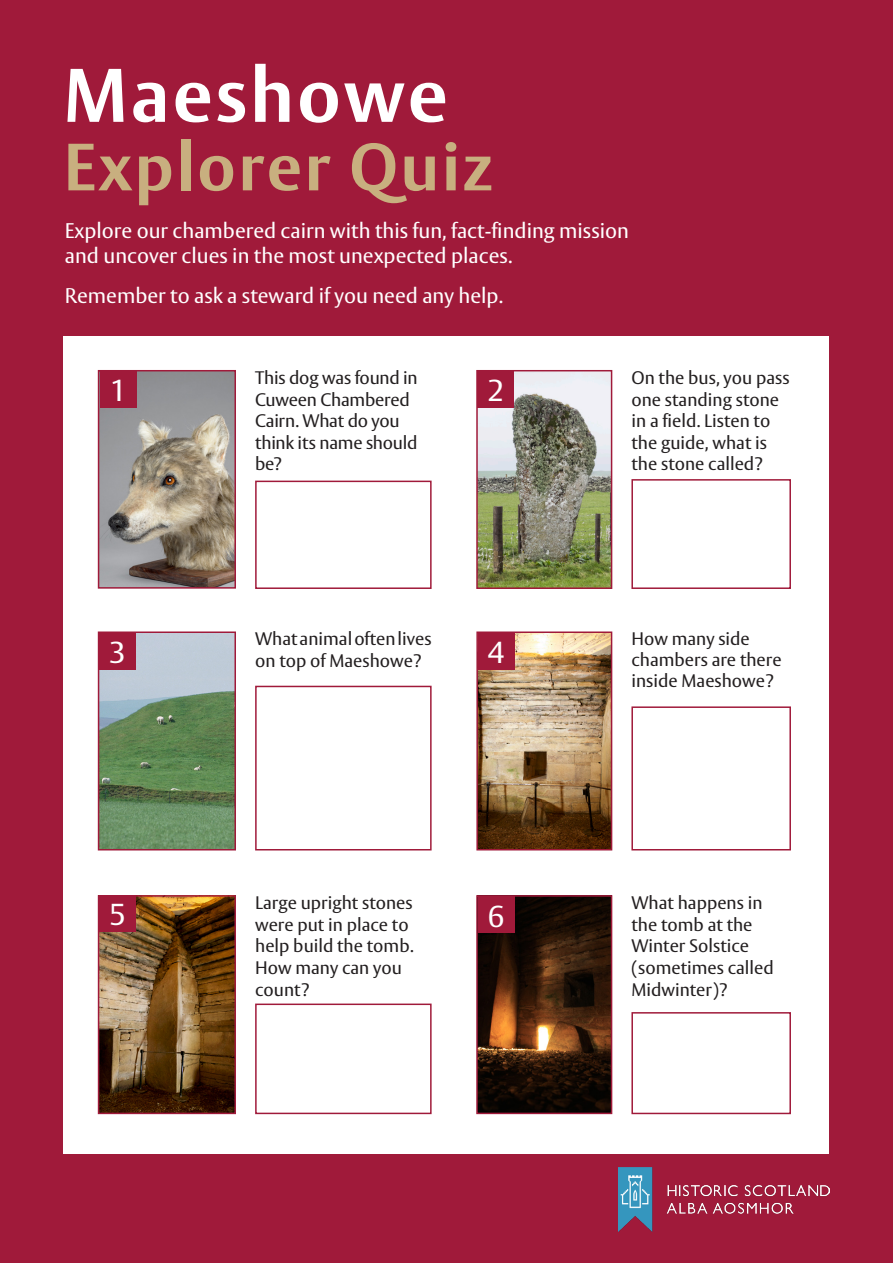
<style>
.page{position:relative;width:893px;height:1263px;background:#a01a3a}
.page>*{position:absolute;margin:0;border:0;box-sizing:border-box;transform-origin:0 0}
.Quiz-MainHeader{font:700 75px "HS Vesta";letter-spacing:.04em;color:#fff}
.Quiz-MainHeader-quiz{font:700 66px "HS Vesta";letter-spacing:.04em;color:#c8af7f}
.t1{font:30px "HS Vesta";color:#fff}
.Quiz-HeadingWhite{font:21px "HS Vesta";color:#fff}
.Quiz-BodyText{font:18px/21.6px "HS Vesta";color:#231f20}
</style>
<div class="page">
<div style="left:64px;top:336px;width:765px;height:818px;background:#fff"></div>
<img style="left:618px;top:1168px;width:211px;height:63px">
<img style="left:101px;top:634px;width:132px;height:213px">
<div style="left:98px;top:631px;width:138px;height:219px;border:2px solid #a01a3a"></div>
<img style="left:479px;top:634px;width:130px;height:213px">
<div style="left:476px;top:631px;width:136px;height:219px;border:2px solid #a01a3a"></div>
<img style="left:479px;top:898px;width:130px;height:213px">
<div style="left:476px;top:895px;width:136px;height:219px;border:2px solid #a01a3a"></div>
<img style="left:479px;top:373px;width:130px;height:213px">
<div style="left:476px;top:370px;width:136px;height:219px;border:2px solid #a01a3a"></div>
<img style="left:101px;top:373px;width:132px;height:213px">
<div style="left:98px;top:370px;width:138px;height:219px;border:2px solid #a01a3a"></div>
<img style="left:101px;top:898px;width:132px;height:213px">
<div style="left:98px;top:895px;width:138px;height:219px;border:2px solid #a01a3a"></div>
<div style="left:100px;top:371px;width:37px;height:37px;background:#a01a3a"></div>
<div style="left:477px;top:371px;width:37px;height:37px;background:#a01a3a"></div>
<div style="left:478px;top:633px;width:37px;height:37px;background:#a01a3a"></div>
<div style="left:99px;top:633px;width:37px;height:37px;background:#a01a3a"></div>
<div style="left:99px;top:895px;width:37px;height:37px;background:#a01a3a"></div>
<div style="left:478px;top:896px;width:37px;height:37px;background:#a01a3a"></div>
<div style="left:255px;top:481px;width:177px;height:108px;border:2px solid #a01a3a"></div>
<div style="left:631px;top:706px;width:160px;height:144px;border:2px solid #a01a3a"></div>
<div style="left:255px;top:1003px;width:177px;height:111px;border:2px solid #a01a3a"></div>
<div style="left:631px;top:1012px;width:160px;height:102px;border:2px solid #a01a3a"></div>
<div style="left:255px;top:686px;width:177px;height:164px;border:2px solid #a01a3a"></div>
<div style="left:631px;top:479px;width:160px;height:110px;border:2px solid #a01a3a"></div>
<p class="Quiz-MainHeader" style="left:64px;top:51px;width:386px">Maeshowe</p>
<p class="Quiz-MainHeader-quiz" style="left:64px;top:128px;width:430px">Explorer Quiz</p>
<p class="Quiz-HeadingWhite" style="left:65px;top:218px;width:566px">Explore our chambered cairn with this fun, fact-finding mission</p>
<p class="Quiz-HeadingWhite" style="left:65px;top:243px;width:449px">and uncover clues in the most unexpected places.</p>
<p class="Quiz-HeadingWhite" style="left:65px;top:283px;width:440px">Remember to ask a steward if you need any help.</p>
<p class="Quiz-BodyText" style="left:255px;top:368px;width:164px">This dog was found in<br>Cuween Chambered<br>Cairn. What do you think its name should be?</p>
<p class="t1" style="left:110px;top:373px;width:18px">1</p>
<p class="t1" style="left:487px;top:373px;width:18px">2</p>
<p class="Quiz-BodyText" style="left:255px;top:629px;width:178px">What animal often lives on top of Maeshowe?</p>
<p class="t1" style="left:109px;top:635px;width:18px">3</p>
<p class="t1" style="left:488px;top:635px;width:18px">4</p>
<p class="Quiz-BodyText" style="left:255px;top:893px;width:160px">Large upright stones were put in place to help build the tomb.<br>How many can you count?</p>
<p class="t1" style="left:109px;top:897px;width:18px">5</p>
<p class="t1" style="left:488px;top:898px;width:18px">6</p>
<p class="Quiz-BodyText" style="left:631px;top:368px;width:160px">On the bus, you pass one standing stone in a field. Listen to the guide, what is the stone called?</p>
<p class="Quiz-BodyText" style="left:631px;top:629px;width:152px;line-height:21px">How many side chambers are there inside Maeshowe?</p>
<p class="Quiz-BodyText" style="left:631px;top:893px;width:144px">What happens in the tomb at the<br>Winter Solstice (sometimes called<br>Midwinter)?</p>
</div>
